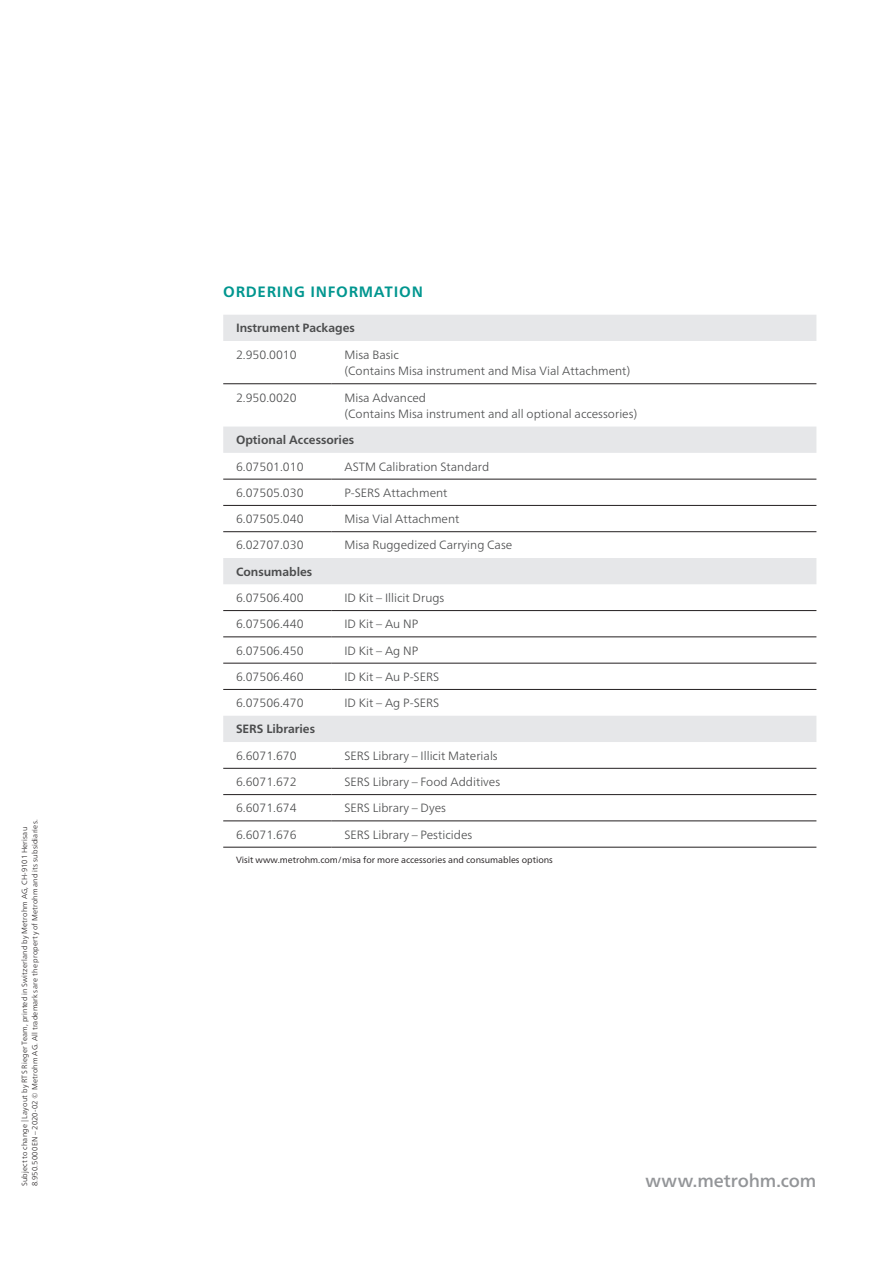
<style>
.page{position:relative;width:893px;height:1263px;background:#fff}
.page>*{position:absolute;margin:0;border:0;box-sizing:border-box;transform-origin:0 0}
.t1{font:500 18px "Neue Frutiger World";letter-spacing:-.005em;color:#939598}
.t2{font:700 15px "Neue Frutiger World";letter-spacing:.05em;color:#00968f}
.t3{font:300 12px/16.5px "Neue Frutiger World";color:#4b4c4d}
.t4{font:700 12px "Neue Frutiger World";color:#4b4c4d}
.t5{font:9px "Neue Frutiger World";color:#231f20}
.t6{font:300 7.5px/10.5px "Neue Frutiger World";letter-spacing:.025em;color:#231f20}
</style>
<div class="page">
<svg style="left:223px;top:315px;width:593px;height:427px"></svg>
<hr style="left:223px;top:383px;width:109px;height:1px;background:#231f20">
<hr style="left:332px;top:383px;width:484px;height:1px;background:#231f20">
<hr style="left:223px;top:479px;width:109px;height:1px;background:#231f20">
<hr style="left:332px;top:479px;width:484px;height:1px;background:#231f20">
<hr style="left:223px;top:505px;width:109px;height:1px;background:#231f20">
<hr style="left:332px;top:505px;width:484px;height:1px;background:#231f20">
<hr style="left:223px;top:531px;width:109px;height:1px;background:#231f20">
<hr style="left:332px;top:531px;width:484px;height:1px;background:#231f20">
<hr style="left:223px;top:610px;width:109px;height:1px;background:#231f20">
<hr style="left:332px;top:610px;width:484px;height:1px;background:#231f20">
<hr style="left:223px;top:637px;width:109px;height:1px;background:#231f20">
<hr style="left:332px;top:637px;width:484px;height:1px;background:#231f20">
<hr style="left:223px;top:663px;width:109px;height:1px;background:#231f20">
<hr style="left:332px;top:663px;width:484px;height:1px;background:#231f20">
<hr style="left:223px;top:689px;width:109px;height:1px;background:#231f20">
<hr style="left:332px;top:689px;width:484px;height:1px;background:#231f20">
<hr style="left:223px;top:768px;width:109px;height:1px;background:#231f20">
<hr style="left:332px;top:768px;width:484px;height:1px;background:#231f20">
<hr style="left:223px;top:794px;width:109px;height:1px;background:#231f20">
<hr style="left:332px;top:794px;width:484px;height:1px;background:#231f20">
<hr style="left:223px;top:821px;width:109px;height:1px;background:#231f20">
<hr style="left:332px;top:821px;width:484px;height:1px;background:#231f20">
<hr style="left:223px;top:847px;width:109px;height:1px;background:#231f20">
<hr style="left:332px;top:847px;width:484px;height:1px;background:#231f20">
<p class="t6" style="left:19px;top:1186px;width:369px;rotate:-90deg">Subject to change | Layout by RTS Rieger Team, printed in Switzerland by Metrohm AG, CH-9101 Herisau<br>8.950.5000EN – 2020-02 © Metrohm AG. All trademarks are the property of Metrohm and its subsidiaries.</p>
<p class="t2" style="left:223px;top:278px;width:201px">ORDERING INFORMATION</p>
<p class="t4" style="left:236px;top:318px;width:120px">Instrument Packages</p>
<p class="t3" style="left:236px;top:346px;width:62px">2.950.0010</p>
<p class="t3" style="left:344px;top:346px;width:287px">Misa Basic<br>(Contains Misa instrument and Misa Vial Attachment)</p>
<p class="t3" style="left:236px;top:389px;width:62px">2.950.0020</p>
<p class="t3" style="left:344px;top:389px;width:294px">Misa Advanced<br>(Contains Misa instrument and all optional accessories)</p>
<p class="t4" style="left:236px;top:430px;width:120px">Optional Accessories</p>
<p class="t3" style="left:236px;top:458px;width:69px">6.07501.010</p>
<p class="t3" style="left:344px;top:458px;width:146px">ASTM Calibration Standard</p>
<p class="t3" style="left:236px;top:484px;width:69px">6.07505.030</p>
<p class="t3" style="left:344px;top:484px;width:105px">P-SERS Attachment</p>
<p class="t3" style="left:236px;top:511px;width:69px">6.07505.040</p>
<p class="t3" style="left:344px;top:511px;width:117px">Misa Vial Attachment</p>
<p class="t3" style="left:236px;top:537px;width:69px">6.02707.030</p>
<p class="t3" style="left:344px;top:537px;width:169px">Misa Ruggedized Carrying Case</p>
<p class="t4" style="left:236px;top:561px;width:78px">Consumables</p>
<p class="t3" style="left:236px;top:590px;width:69px">6.07506.400</p>
<p class="t3" style="left:344px;top:590px;width:101px">ID Kit – Illicit Drugs</p>
<p class="t3" style="left:236px;top:616px;width:69px">6.07506.440</p>
<p class="t3" style="left:344px;top:616px;width:75px">ID Kit – Au NP</p>
<p class="t3" style="left:236px;top:642px;width:69px">6.07506.450</p>
<p class="t3" style="left:344px;top:642px;width:75px">ID Kit – Ag NP</p>
<p class="t3" style="left:236px;top:668px;width:69px">6.07506.460</p>
<p class="t3" style="left:344px;top:668px;width:96px">ID Kit – Au P-SERS</p>
<p class="t3" style="left:236px;top:695px;width:69px">6.07506.470</p>
<p class="t3" style="left:344px;top:695px;width:96px">ID Kit – Ag P-SERS</p>
<p class="t4" style="left:236px;top:719px;width:81px">SERS Libraries</p>
<p class="t3" style="left:236px;top:747px;width:62px">6.6071.670</p>
<p class="t3" style="left:344px;top:747px;width:155px">SERS Library – Illicit Materials</p>
<p class="t3" style="left:236px;top:774px;width:62px">6.6071.672</p>
<p class="t3" style="left:344px;top:774px;width:157px">SERS Library – Food Additives</p>
<p class="t3" style="left:236px;top:800px;width:62px">6.6071.674</p>
<p class="t3" style="left:344px;top:800px;width:103px">SERS Library – Dyes</p>
<p class="t3" style="left:236px;top:826px;width:62px">6.6071.676</p>
<p class="t3" style="left:344px;top:826px;width:129px">SERS Library – Pesticides</p>
<p class="t5" style="left:236px;top:852px;width:318px">Visit www.metrohm.com/misa for more accessories and consumables options</p>
<h1 class="t1" style="left:645px;top:1165px;width:173px">www.metrohm.com</h1>
</div>
